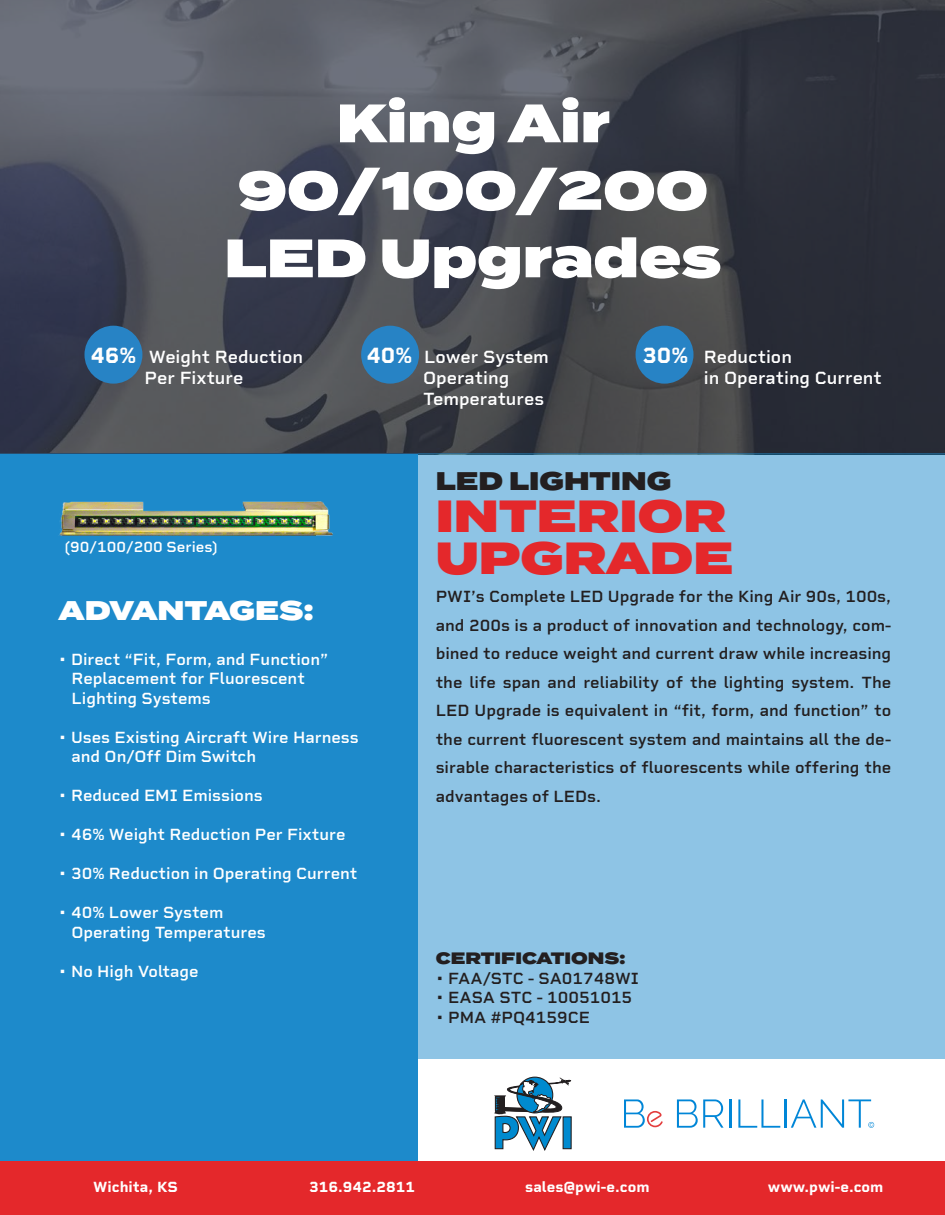
<style>
.page{position:relative;width:945px;height:1215px;background:#fff}
.page>*{position:absolute;margin:0;border:0;box-sizing:border-box;transform-origin:0 0}
.t1{font:900 54px "Termina";color:#fff}
.t2{font:900 45px "Termina";color:#e4282b}
.t3{font:900 27px "Termina";color:#fff}
.t4{font:900 25.5px "Termina";color:#231f20}
.t5{font:600 18px "Rigid Square";color:#fff}
.t6{font:600 16.5px/28.5px "Rigid Square";color:#231f20;text-align:justify}
.t7{font:600 16.5px "Rigid Square";color:#fff}
.t8{font:900 16.5px "Termina";color:#231f20}
.t9{font:700 15px "Rigid Square";color:#fff}
.t10{font:600 15px "Rigid Square";color:#fff}
.s1{font-weight:700;font-size:22.5px}
</style>
<div class="page">
<div style="left:0;top:454px;width:418px;height:707px;background:#1d8acb"></div>
<svg style="left:0;top:0;width:945px;height:454px;background:#464953"></svg>
<div style="left:0;top:1161px;width:945px;height:54px;background:#e4282b"></div>
<div style="left:418px;top:454px;width:527px;height:605px;background:#8ec4e5"></div>
<div style="left:516px;top:1077px;width:37px;height:36px;border:1px solid #231f20;border-radius:50%"></div>
<svg style="left:494px;top:1078px;width:77px;height:73px"></svg>
<svg style="left:624px;top:1099px;width:39px;height:29px"></svg>
<svg style="left:677px;top:1099px;width:47px;height:29px"></svg>
<hr style="left:729px;top:1099px;width:2px;height:29px;background:#0086d7">
<svg style="left:738px;top:1099px;width:42px;height:29px"></svg>
<hr style="left:785px;top:1099px;width:2px;height:29px;background:#0086d7">
<svg style="left:791px;top:1099px;width:83px;height:29px"></svg>
<img style="left:59px;top:502px;width:273px;height:33px">
<div style="left:636px;top:326px;width:58px;height:58px;background:#2783c5;border-radius:50%"></div>
<div style="left:84px;top:326px;width:58px;height:58px;background:#2783c5;border-radius:50%"></div>
<div style="left:361px;top:326px;width:58px;height:58px;background:#2783c5;border-radius:50%"></div>
<p class="t1" style="left:337px;top:83px;width:275px">King Air</p>
<p class="t1" style="left:237px;top:150px;width:472px">90/100/200</p>
<p class="t1" style="left:224px;top:218px;width:499px">LED Upgrades</p>
<p class="t5" style="left:90px;top:346px;width:214px"><span class="s1">46%</span> Weight Reduction</p>
<p class="t5" style="left:144px;top:367px;width:100px">Per Fixture</p>
<p class="t5" style="left:366px;top:346px;width:184px"><span class="s1">40%</span> Lower System</p>
<p class="t5" style="left:423px;top:367px;width:88px">Operating</p>
<p class="t5" style="left:423px;top:388px;width:123px">Temperatures</p>
<p class="t5" style="left:642px;top:346px;width:151px"><span class="s1">30%</span> Reduction</p>
<p class="t5" style="left:704px;top:367px;width:180px">in Operating Current</p>
<p class="t10" style="left:65px;top:538px;width:155px">(90/100/200 Series)</p>
<p class="t3" style="left:58px;top:590px;width:256px">ADVANTAGES:</p>
<p class="t7" style="left:58px;top:649px;width:272px">• Direct “Fit, Form, and Function”</p>
<p class="t7" style="left:71px;top:669px;width:235px">Replacement for Fluorescent</p>
<p class="t7" style="left:71px;top:688px;width:141px">Lighting Systems</p>
<p class="t7" style="left:58px;top:727px;width:302px">• Uses Existing Aircraft Wire Harness</p>
<p class="t7" style="left:71px;top:747px;width:186px">and On/Off Dim Switch</p>
<p class="t7" style="left:58px;top:786px;width:206px">• Reduced EMI Emissions</p>
<p class="t7" style="left:58px;top:825px;width:288px">• 46% Weight Reduction Per Fixture</p>
<p class="t7" style="left:58px;top:864px;width:300px">• 30% Reduction in Operating Current</p>
<p class="t7" style="left:58px;top:903px;width:166px">• 40% Lower System</p>
<p class="t7" style="left:71px;top:922px;width:196px">Operating Temperatures</p>
<p class="t7" style="left:58px;top:961px;width:142px">• No High Voltage</p>
<p class="t4" style="left:436px;top:462px;width:237px">LED LIGHTING</p>
<p class="t2" style="left:436px;top:482px;width:292px">INTERIOR</p>
<p class="t2" style="left:436px;top:524px;width:299px">UPGRADE</p>
<p class="t6" style="left:436px;top:582px;width:457px">PWI’s Complete LED Upgrade for the King Air 90s, 100s, and 200s is a product of innovation and technology, com&shy;bined to reduce weight and current draw while increasing the life span and reliability of the lighting system. The LED Upgrade is equivalent in “fit, form, and function” to the current fluorescent system and maintains all the de&shy;sirable characteristics of fluorescents while offering the advantages of LEDs.</p>
<p class="t8" style="left:436px;top:946px;width:191px">CERTIFICATIONS:</p>
<p class="t6" style="left:436px;top:964px;width:205px">• FAA/STC - SA01748WI</p>
<p class="t6" style="left:436px;top:983px;width:198px">• EASA STC - 10051015</p>
<p class="t6" style="left:436px;top:1003px;width:156px">• PMA #PQ4159CE</p>
<p class="t9" style="left:93px;top:1178px;width:86px">Wichita, KS</p>
<p class="t9" style="left:309px;top:1178px;width:107px">316.942.2811</p>
<p class="t9" style="left:525px;top:1178px;width:126px">sales@pwi-e.com</p>
<p class="t9" style="left:768px;top:1178px;width:117px">www.pwi-e.com</p>
</div>
